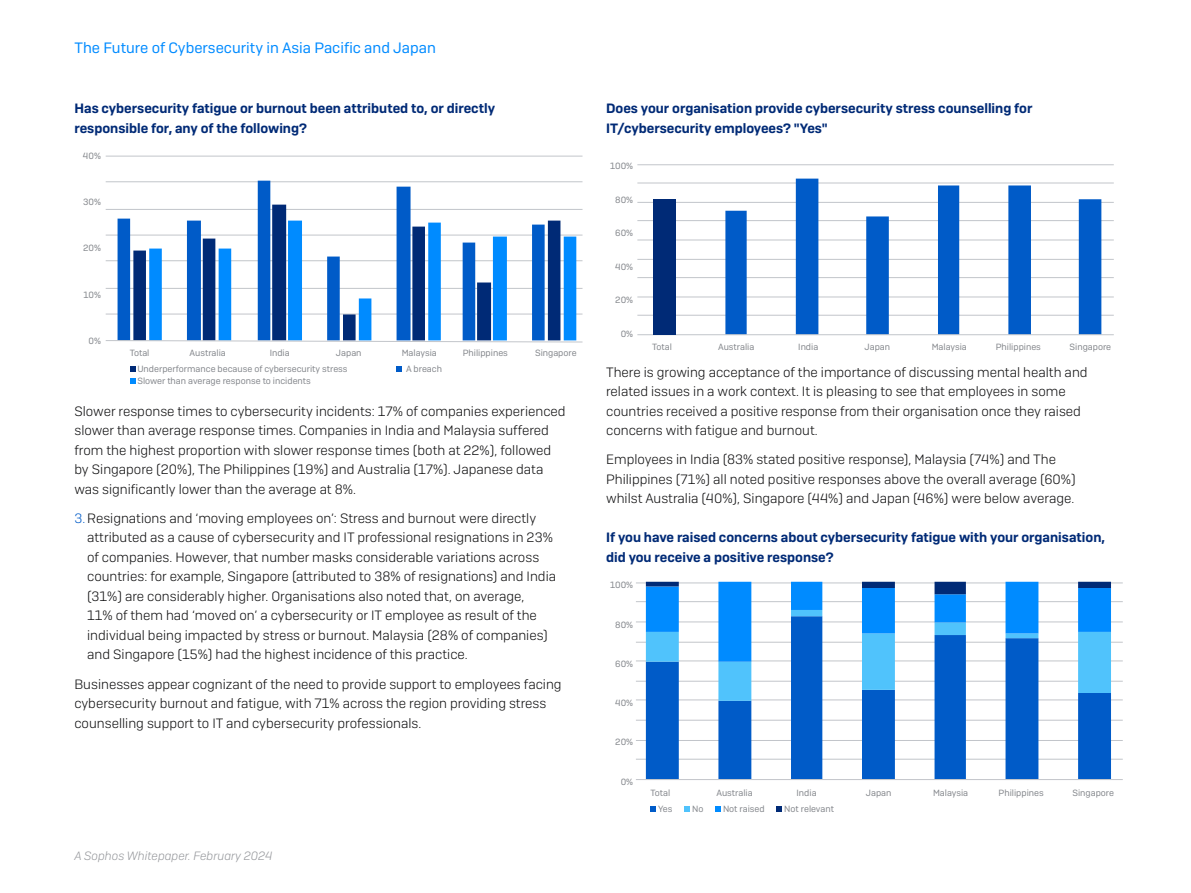
<style>
.page{position:relative;width:1191px;height:893px;background:#fff}
.page>*{position:absolute;margin:0;border:0;box-sizing:border-box;transform-origin:0 0}
.t1{font:15px "Sophos Sans";color:#008bff}
.t2{font:300 13.5px/19.5px "Sophos Sans";color:#0d0d0e}
.t3{font:600 13.5px/19.5px "Sophos Sans";color:#002a76}
.t4{font:italic 300 12px "Sophos Sans";color:#96989c}
.t5{font:9px "Sophos Sans";color:#83868b}
.s1{color:#005bc8}
</style>
<div class="page">
<hr style="left:106px;top:156px;width:476px;height:1px;background:#c2c5ca">
<hr style="left:106px;top:182px;width:476px;height:1px;background:#c2c5ca">
<hr style="left:106px;top:209px;width:476px;height:1px;background:#c2c5ca">
<hr style="left:106px;top:235px;width:476px;height:1px;background:#c2c5ca">
<hr style="left:106px;top:260px;width:476px;height:1px;background:#c2c5ca">
<hr style="left:106px;top:288px;width:476px;height:1px;background:#c2c5ca">
<hr style="left:106px;top:314px;width:476px;height:1px;background:#c2c5ca">
<svg style="left:118px;top:181px;width:426px;height:159px"></svg>
<svg style="left:133px;top:205px;width:427px;height:135px"></svg>
<svg style="left:149px;top:221px;width:427px;height:119px"></svg>
<svg style="left:105px;top:340px;width:478px;height:2px"></svg>
<svg style="left:130px;top:366px;width:5px;height:6px"></svg>
<svg style="left:396px;top:366px;width:6px;height:6px"></svg>
<svg style="left:130px;top:378px;width:5px;height:6px"></svg>
<hr style="left:637px;top:164px;width:476px;height:1px;background:#c2c5ca">
<hr style="left:637px;top:183px;width:476px;height:1px;background:#c2c5ca">
<hr style="left:637px;top:202px;width:476px;height:1px;background:#c2c5ca">
<hr style="left:637px;top:220px;width:476px;height:1px;background:#c2c5ca">
<hr style="left:637px;top:240px;width:476px;height:1px;background:#c2c5ca">
<hr style="left:637px;top:259px;width:476px;height:1px;background:#c2c5ca">
<hr style="left:637px;top:277px;width:476px;height:1px;background:#c2c5ca">
<hr style="left:637px;top:297px;width:476px;height:1px;background:#c2c5ca">
<hr style="left:637px;top:315px;width:476px;height:1px;background:#c2c5ca">
<svg style="left:725px;top:179px;width:376px;height:155px"></svg>
<hr style="left:637px;top:334px;width:476px;height:1px;background:#c2c5ca">
<div style="left:653px;top:199px;width:23px;height:136px;background:#002a76"></div>
<hr style="left:636px;top:583px;width:486px;height:1px;background:#c2c5ca">
<hr style="left:636px;top:601px;width:486px;height:1px;background:#c2c5ca">
<hr style="left:636px;top:622px;width:486px;height:1px;background:#c2c5ca">
<hr style="left:636px;top:642px;width:486px;height:1px;background:#c2c5ca">
<hr style="left:636px;top:661px;width:486px;height:1px;background:#c2c5ca">
<hr style="left:636px;top:681px;width:486px;height:1px;background:#c2c5ca">
<hr style="left:636px;top:700px;width:486px;height:1px;background:#c2c5ca">
<hr style="left:636px;top:720px;width:486px;height:1px;background:#c2c5ca">
<hr style="left:636px;top:740px;width:486px;height:1px;background:#c2c5ca">
<hr style="left:636px;top:759px;width:486px;height:1px;background:#c2c5ca">
<svg style="left:646px;top:701px;width:465px;height:78px"></svg>
<svg style="left:646px;top:582px;width:465px;height:119px"></svg>
<hr style="left:636px;top:779px;width:486px;height:1px;background:#c2c5ca">
<svg style="left:650px;top:806px;width:6px;height:6px"></svg>
<svg style="left:684px;top:806px;width:6px;height:6px"></svg>
<svg style="left:715px;top:806px;width:6px;height:6px"></svg>
<svg style="left:776px;top:806px;width:6px;height:6px"></svg>
<p class="t1" style="left:74px;top:39px;width:363px">The Future of Cybersecurity in Asia Pacific and Japan</p>
<p class="t3" style="left:74px;top:99px;width:422px">Has cybersecurity fatigue or burnout been attributed to, or directly responsible for, any of the following?</p>
<p class="t5" style="left:83px;top:151px;width:19px">40%</p>
<p class="t5" style="left:83px;top:197px;width:19px">30%</p>
<p class="t5" style="left:83px;top:243px;width:19px">20%</p>
<p class="t5" style="left:83px;top:289px;width:19px">10%</p>
<p class="t5" style="left:88px;top:335px;width:14px">0%</p>
<p class="t5" style="left:130px;top:347px;width:21px">Total</p>
<p class="t5" style="left:190px;top:347px;width:38px">Australia</p>
<p class="t5" style="left:270px;top:347px;width:22px">India</p>
<p class="t5" style="left:336px;top:347px;width:27px">Japan</p>
<p class="t5" style="left:402px;top:347px;width:37px">Malaysia</p>
<p class="t5" style="left:463px;top:347px;width:47px">Philippines</p>
<p class="t5" style="left:535px;top:347px;width:43px">Singapore</p>
<p class="t5" style="left:137px;top:363px;width:212px">Underperformance because of cybersecurity stress</p>
<p class="t5" style="left:406px;top:363px;width:37px">A breach</p>
<p class="t5" style="left:137px;top:375px;width:175px">Slower than average response to incidents</p>
<p class="t2" style="left:74px;top:401px;width:492px">Slower response times to cybersecurity incidents: 17% of companies experienced slower than average response times. Companies in India and Malaysia suffered from the highest proportion with slower response times (both at 22%), followed by Singapore (20%), The Philippines (19%) and Australia (17%). Japanese data was significantly lower than the average at 8%.</p>
<p class="t2" style="left:87px;top:508px;width:470px;text-indent:-13px"><span class="s1">3.</span> Resignations and ‘moving employees on’: Stress and burnout were directly attributed as a cause of cybersecurity and IT professional resignations in 23% of companies. However, that number masks considerable variations across countries: for example, Singapore (attributed to 38% of resignations) and India (31%) are considerably higher. Organisations also noted that, on average,<br>11% of them had ‘moved on’ a cybersecurity or IT employee as result of the individual being impacted by stress or burnout. Malaysia (28% of companies) and Singapore (15%) had the highest incidence of this practice.</p>
<p class="t2" style="left:74px;top:674px;width:489px">Businesses appear cognizant of the need to provide support to employees facing cybersecurity burnout and fatigue, with 71% across the region providing stress counselling support to IT and cybersecurity professionals.</p>
<p class="t4" style="left:74px;top:848px;width:200px">A Sophos Whitepaper. February 2024</p>
<p class="t3" style="left:606px;top:99px;width:428px">Does your organisation provide cybersecurity stress counselling for<br>IT/cybersecurity employees? "Yes"</p>
<p class="t5" style="left:610px;top:160px;width:25px">100%</p>
<p class="t5" style="left:615px;top:194px;width:19px">80%</p>
<p class="t5" style="left:615px;top:228px;width:19px">60%</p>
<p class="t5" style="left:615px;top:261px;width:19px">40%</p>
<p class="t5" style="left:615px;top:295px;width:19px">20%</p>
<p class="t5" style="left:620px;top:329px;width:14px">0%</p>
<p class="t2" style="left:606px;top:362px;width:483px">There is growing acceptance of the importance of discussing mental health and related issues in a work context. It is pleasing to see that employees in some countries received a positive response from their organisation once they raised concerns with fatigue and burnout.</p>
<p class="t2" style="left:606px;top:450px;width:471px">Employees in India (83% stated positive response), Malaysia (74%) and The<br>Philippines (71%) all noted positive responses above the overall average (60%) whilst Australia (40%), Singapore (44%) and Japan (46%) were below average.</p>
<p class="t3" style="left:606px;top:528px;width:500px">If you have raised concerns about cybersecurity fatigue with your organisation, did you receive a positive response?</p>
<p class="t5" style="left:610px;top:580px;width:25px">100%</p>
<p class="t5" style="left:615px;top:619px;width:19px">80%</p>
<p class="t5" style="left:615px;top:658px;width:19px">60%</p>
<p class="t5" style="left:615px;top:698px;width:19px">40%</p>
<p class="t5" style="left:615px;top:737px;width:19px">20%</p>
<p class="t5" style="left:620px;top:776px;width:14px">0%</p>
<p class="t5" style="left:650px;top:787px;width:21px">Total</p>
<p class="t5" style="left:716px;top:787px;width:38px">Australia</p>
<p class="t5" style="left:796px;top:787px;width:22px">India</p>
<p class="t5" style="left:866px;top:787px;width:27px">Japan</p>
<p class="t5" style="left:933px;top:787px;width:37px">Malaysia</p>
<p class="t5" style="left:998px;top:787px;width:47px">Philippines</p>
<p class="t5" style="left:1072px;top:787px;width:43px">Singapore</p>
<p class="t5" style="left:658px;top:803px;width:16px">Yes</p>
<p class="t5" style="left:692px;top:803px;width:13px">No</p>
<p class="t5" style="left:723px;top:803px;width:43px">Not raised</p>
<p class="t5" style="left:784px;top:803px;width:51px">Not relevant</p>
<p class="t5" style="left:652px;top:342px;width:21px">Total</p>
<p class="t5" style="left:718px;top:342px;width:38px">Australia</p>
<p class="t5" style="left:798px;top:342px;width:22px">India</p>
<p class="t5" style="left:864px;top:342px;width:27px">Japan</p>
<p class="t5" style="left:931px;top:342px;width:37px">Malaysia</p>
<p class="t5" style="left:995px;top:342px;width:47px">Philippines</p>
<p class="t5" style="left:1069px;top:342px;width:43px">Singapore</p>
</div>
